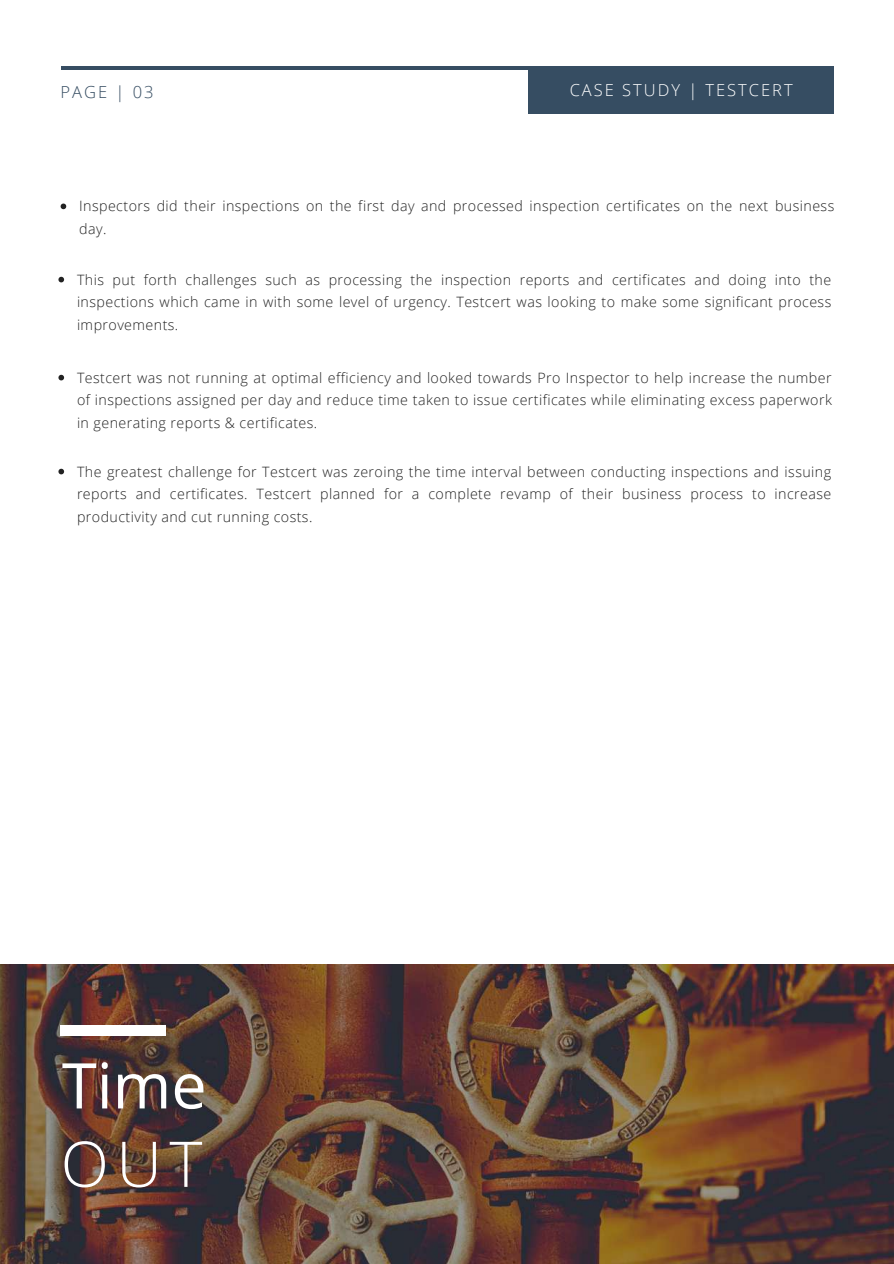
<style>
.page{position:relative;width:894px;height:1264px;background:#fff}
.page>*{position:absolute;margin:0;border:0;box-sizing:border-box;transform-origin:0 0}
.t1{font:63px "Open Sans";color:#fff}
.t2{font:300 63px "Open Sans";color:#fff}
.t3{font:300 16.5px "Open Sans";letter-spacing:.12em;color:#fff}
.t4{font:300 16.5px "Open Sans";letter-spacing:.12em;color:#364d62}
.t5{font:300 14.25px/22.5px "Open Sans";letter-spacing:.03em;color:#222;text-align:justify}
</style>
<div class="page">
<hr style="left:61px;top:66px;width:771px;height:4px;background:#364d62">
<div style="left:528px;top:66px;width:305px;height:48px;background:#364d62"></div>
<img style="left:0;top:964px;width:893px;height:299px">
<div style="left:60px;top:1025px;width:105px;height:10px;background:#fff"></div>
<svg style="left:61px;top:203px;width:5px;height:6px"></svg>
<svg style="left:58px;top:277px;width:6px;height:5px"></svg>
<svg style="left:58px;top:375px;width:6px;height:5px"></svg>
<svg style="left:58px;top:469px;width:6px;height:5px"></svg>
<p class="t4" style="left:61px;top:80px;width:94px">PAGE | 03</p>
<p class="t3" style="left:569px;top:79px;width:224px">CASE STUDY | TESTCERT</p>
<p class="t5" style="left:79px;top:195px;width:756px">Inspectors did their inspections on the first day and processed inspection certificates on the next business day.</p>
<p class="t5" style="left:77px;top:268px;width:755px">This put forth challenges such as processing the inspection reports and certificates and doing into the inspections which came in with some level of urgency. Testcert was looking to make some significant process improvements.</p>
<p class="t5" style="left:77px;top:366px;width:756px">Testcert was not running at optimal efficiency and looked towards Pro Inspector to help increase the number of inspections assigned per day and reduce time taken to issue certificates while eliminating excess paperwork in generating reports &amp; certificates.</p>
<p class="t5" style="left:77px;top:460px;width:755px">The greatest challenge for Testcert was zeroing the time interval between conducting inspections and issuing reports and certificates. Testcert planned for a complete revamp of their business process to increase productivity and cut running costs.</p>
<h1 class="t1" style="left:62px;top:1041px;width:146px">Time</h1>
<h1 class="t2" style="left:61px;top:1119px;width:143px">OUT</h1>
</div>
